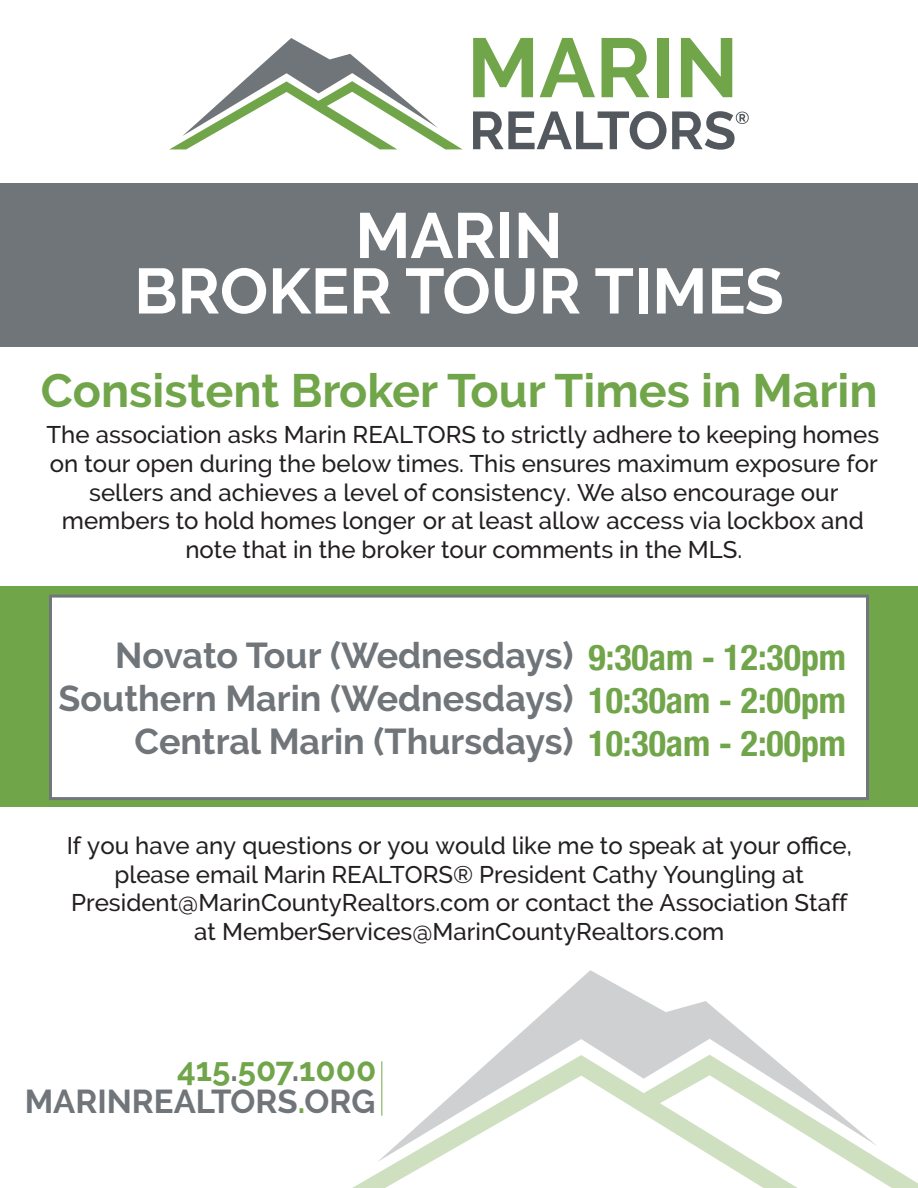
<style>
.page{position:relative;width:918px;height:1188px;background:#fff}
.page>*{position:absolute;margin:0;border:0;box-sizing:border-box;transform-origin:0 0}
.t1{font:700 63.75px/55.5px "Raleway";color:#fff;text-align:center}
.t2{font:700 46.65px "Raleway";color:#71a54a}
.t3{font:700 35.85px/43px "Raleway";color:#70757a;text-align:right}
.t4{font:700 33px/32.2px "Raleway";color:#70757a;text-align:right}
.t5{font:500 24px/28.8px "Raleway";color:#231f20;text-align:center}
.s1{font-family:"Helvetica Neue";font-stretch:condensed;color:#71a54a}
.s2{color:#71a54a}
</style>
<div class="page">
<div style="left:0;top:183px;width:918px;height:163px;background:#70757a"></div>
<div style="left:0;top:586px;width:918px;height:221px;background:#71a54a"></div>
<div style="left:49px;top:595px;width:820px;height:205px;background:#fff;border:3px solid #71767b"></div>
<svg style="left:170px;top:38px;width:292px;height:111px"></svg>
<svg style="left:473px;top:38px;width:60px;height:59px"></svg>
<svg style="left:540px;top:38px;width:55px;height:59px"></svg>
<svg style="left:602px;top:38px;width:47px;height:59px"></svg>
<div style="left:657px;top:38px;width:12px;height:59px;background:#71a54a"></div>
<svg style="left:681px;top:38px;width:51px;height:59px"></svg>
<svg style="left:473px;top:111px;width:276px;height:39px"></svg>
<svg style="left:496px;top:970px;width:273px;height:85px"></svg>
<svg style="left:352px;top:1055px;width:566px;height:133px"></svg>
<hr style="left:381px;top:1061px;width:1px;height:55px;background:#71a74a">
<h1 class="t1" style="left:134px;top:208px;width:651px">MARIN<br>BROKER TOUR TIMES</h1>
<h2 class="t2" style="left:41px;top:364px;width:838px">Consistent Broker Tour Times in Marin</h2>
<p class="t5" style="left:47px;top:420px;width:834px">The association asks Marin REALTORS to strictly adhere to keeping homes on tour open during the below times. This ensures maximum exposure for sellers and achieves a level of consistency. We also encourage our members to hold homes longer or at least allow access via lockbox and note that in the broker tour comments in the MLS.</p>
<h3 class="t3" style="left:59px;top:634px;width:789px">Novato Tour (Wednesdays) <span class="s1">9:30am - 12:30pm<br></span>Southern Marin (Wednesdays) <span class="s1">10:30am - 2:00pm<br></span>Central Marin (Thursdays) <span class="s1">10:30am - 2:00pm</span></h3>
<p class="t5" style="left:67px;top:831px;width:787px">If you have any questions or you would like me to speak at your office, please email Marin REALTORS® President Cathy Youngling at President@MarinCountyRealtors.com or contact the Association Staff at MemberServices@MarinCountyRealtors.com</p>
<h3 class="t4" style="left:25px;top:1054px;width:353px"><span class="s2">415</span>.<span class="s2">507</span>.<span class="s2">1000<br></span>MARINREALTORS<span class="s2">.</span>ORG</h3>
</div>
